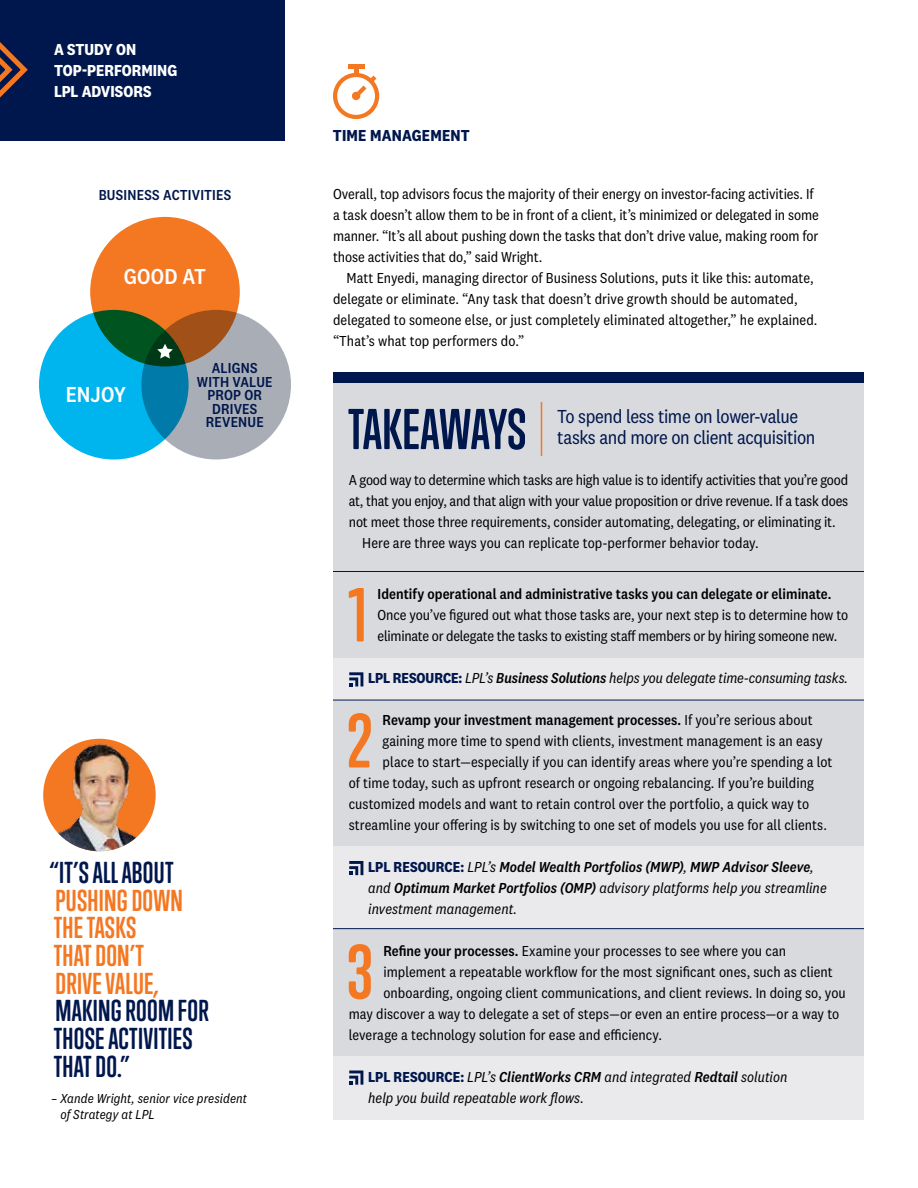
<style>
.page{position:relative;width:918px;height:1188px;background:#fff}
.page>*{position:absolute;margin:0;border:0;box-sizing:border-box;transform-origin:0 0}
.t1{font:700 69.9px "Trump Soft Pro";color:#f47722}
.t2{font:700 52.5px "Trump Soft Pro";letter-spacing:-.005em;color:#00174d}
.t3{font:700 27.6px/27.6px "Trump Soft Pro";letter-spacing:.01em;color:#00174d}
.t4{font:700 27.6px/27.6px "Trump Soft Pro";letter-spacing:.01em;color:#f47722}
.t5{font:500 22.5px "National 2 Narrow";letter-spacing:.005em;color:#fff}
.t6{font:19.5px/21px "National 2 Narrow";letter-spacing:-.02em;color:#00174d}
.t7{font:700 16.5px/21px "National 2 Narrow";color:#fff}
.t8{font:700 16.5px "National 2 Narrow";letter-spacing:.01em;color:#00174d}
.t9{font:15px/21px "National 2 Narrow";color:#000}
.t10{font:italic 15px/21px "National 2 Narrow";letter-spacing:-.005em;color:#000}
.t11{font:15px "National 2 Narrow";letter-spacing:-.02em;color:#000}
.t12{font:italic 500 15px/21px "National 2 Narrow";letter-spacing:.005em;color:#000}
.t13{font:500 15px "National 2 Narrow";letter-spacing:.005em;color:#000}
.t14{font:500 15px/13.5px "National 2 Narrow";letter-spacing:.01em;color:#00174d;text-align:center}
.t15{font:italic 13.5px/16.5px "National 2 Narrow";letter-spacing:.005em;color:#000}
.s1{font-weight:700;font-style:normal;color:#00174d}
.s2{font-weight:500}
.s3{font-weight:400}
</style>
<div class="page">
<div style="left:333px;top:377px;width:531px;height:723px;background:#d8dade"></div>
<div style="left:333px;top:372px;width:531px;height:10px;background:#00174d"></div>
<div style="left:333px;top:658px;width:531px;height:41px;background:#eaeaec"></div>
<div style="left:333px;top:847px;width:531px;height:82px;background:#eaeaec"></div>
<div style="left:333px;top:1056px;width:531px;height:63px;background:#eaeaec"></div>
<div style="left:0;top:0;width:284px;height:141px;background:#00174d"></div>
<svg style="left:0;top:42px;width:28px;height:56px"></svg>
<hr style="left:541px;top:402px;width:1px;height:54px;background:#f47722">
<hr style="left:333px;top:571px;width:531px;height:1px;background:#00174d">
<hr style="left:333px;top:700px;width:531px;height:1px;background:#00174d">
<hr style="left:333px;top:928px;width:531px;height:1px;background:#00174d">
<img style="left:43px;top:739px;width:113px;height:112px;border-radius:56px">
<div style="left:348px;top:64px;width:16px;height:5px;background:#f47722"></div>
<svg style="left:333px;top:67px;width:46px;height:52px"></svg>
<svg style="left:349px;top:672px;width:14px;height:14px"></svg>
<svg style="left:349px;top:861px;width:14px;height:14px"></svg>
<svg style="left:349px;top:1071px;width:14px;height:14px"></svg>
<div style="left:90px;top:217px;width:150px;height:149px;background:#f47722;border-radius:50%"></div>
<svg style="left:39px;top:310px;width:150px;height:149px;background:#00a5cb"></svg>
<svg style="left:141px;top:310px;width:150px;height:149px;background:#869599"></svg>
<svg style="left:157px;top:344px;width:16px;height:15px"></svg>
<p class="t7" style="left:54px;top:38px;width:125px">A STUDY ON<br>TOP-PERFORMING<br>LPL ADVISORS</p>
<p class="t14" style="left:99px;top:189px;width:134px">BUSINESS ACTIVITIES</p>
<h3 class="t5" style="left:124px;top:263px;width:84px">GOOD AT</h3>
<h3 class="t5" style="left:66px;top:382px;width:62px">ENJOY</h3>
<p class="t14" style="left:197px;top:361px;width:77px">ALIGNS<br>WITH VALUE<br>PROP OR<br>DRIVES<br>REVENUE</p>
<h3 class="t3" style="left:49px;top:859px;width:126px">“IT’S ALL ABOUT</h3>
<h3 class="t4" style="left:54px;top:886px;width:131px">PUSHING DOWN<br>THE TASKS<br>THAT DON’T<br>DRIVE VALUE,</h3>
<h3 class="t3" style="left:54px;top:997px;width:157px">MAKING ROOM FOR<br>THOSE ACTIVITIES<br>THAT DO.”</h3>
<p class="t15" style="left:60px;top:1090px;width:188px;text-indent:-9px">– Xande Wright, senior vice president of Strategy at LPL</p>
<p class="t8" style="left:333px;top:125px;width:138px">TIME MANAGEMENT</p>
<p class="t9" style="left:333px;top:183px;width:487px">Overall, top advisors focus the majority of their energy on investor-facing activities. If a task doesn’t allow them to be in front of a client, it’s minimized or delegated in some manner. “It’s all about pushing down the tasks that don’t drive value, making room for those activities that do,” said Wright.</p>
<p class="t9" style="left:333px;top:267px;width:486px;text-indent:14px">Matt Enyedi, managing director of Business Solutions, puts it like this: automate, delegate or eliminate. “Any task that doesn’t drive growth should be automated, delegated to someone else, or just completely eliminated altogether,” he explained. “That’s what top performers do.”</p>
<h2 class="t2" style="left:348px;top:397px;width:180px">TAKEAWAYS</h2>
<h3 class="t6" style="left:557px;top:406px;width:260px">To spend less time on lower-value tasks and more on client acquisition</h3>
<p class="t11" style="left:349px;top:472px;width:501px">A good way to determine which tasks are high value is to identify activities that you’re good</p>
<p class="t11" style="left:349px;top:493px;width:501px">at, that you enjoy, and that align with your value proposition or drive revenue. If a task does</p>
<p class="t9" style="left:349px;top:512px;width:488px">not meet those three requirements, consider automating, delegating, or eliminating it.</p>
<p class="t9" style="left:362px;top:533px;width:398px">Here are three ways you can replicate top-performer behavior today.</p>
<h1 class="t1" style="left:348px;top:572px;width:20px">1</h1>
<p class="t13" style="left:378px;top:586px;width:455px">Identify operational and administrative tasks you can delegate or eliminate.</p>
<p class="t9" style="left:378px;top:605px;width:472px">Once you’ve figured out what those tasks are, your next step is to determine how to eliminate or delegate the tasks to existing staff members or by hiring someone new.</p>
<p class="t10" style="left:368px;top:668px;width:481px"><span class="s1">LPL RESOURCE:</span> LPL’s <span class="s2">Business Solutions</span> helps you delegate time-consuming tasks.</p>
<h1 class="t1" style="left:347px;top:698px;width:27px">2</h1>
<p class="t13" style="left:383px;top:712px;width:432px">Revamp your investment management processes. <span class="s3">If you’re serious about</span></p>
<p class="t9" style="left:383px;top:731px;width:442px">gaining more time to spend with clients, investment management is an easy</p>
<p class="t9" style="left:383px;top:752px;width:451px">place to start—especially if you can identify areas where you’re spending a lot</p>
<p class="t9" style="left:349px;top:773px;width:467px">of time today, such as upfront research or ongoing rebalancing. If you’re building</p>
<p class="t9" style="left:349px;top:794px;width:462px">customized models and want to retain control over the portfolio, a quick way to</p>
<p class="t9" style="left:349px;top:815px;width:480px">streamline your offering is by switching to one set of models you use for all clients.</p>
<p class="t12" style="left:368px;top:857px;width:460px"><span class="s1">LPL RESOURCE:</span> <span class="s3">LPL’s</span> Model Wealth Portfolios (MWP)<span class="s3">,</span> MWP Advisor Sleeve<span class="s3">, and</span> Optimum Market Portfolios (OMP) <span class="s3">advisory platforms help you streamline investment management.</span></p>
<h1 class="t1" style="left:347px;top:929px;width:28px">3</h1>
<p class="t9" style="left:383px;top:941px;width:404px"><span class="s2">Refine your processes.</span> Examine your processes to see where you can</p>
<p class="t9" style="left:383px;top:962px;width:451px">implement a repeatable workflow for the most significant ones, such as client</p>
<p class="t9" style="left:383px;top:983px;width:464px">onboarding, ongoing client communications, and client reviews. In doing so, you</p>
<p class="t9" style="left:349px;top:1004px;width:492px">may discover a way to delegate a set of steps—or even an entire process—or a way to</p>
<p class="t9" style="left:349px;top:1025px;width:315px">leverage a technology solution for ease and efficiency.</p>
<p class="t10" style="left:368px;top:1067px;width:421px"><span class="s1">LPL RESOURCE:</span> LPL’s <span class="s2">ClientWorks CRM</span> and integrated <span class="s2">Redtail</span> solution help you build repeatable work flows.</p>
</div>
